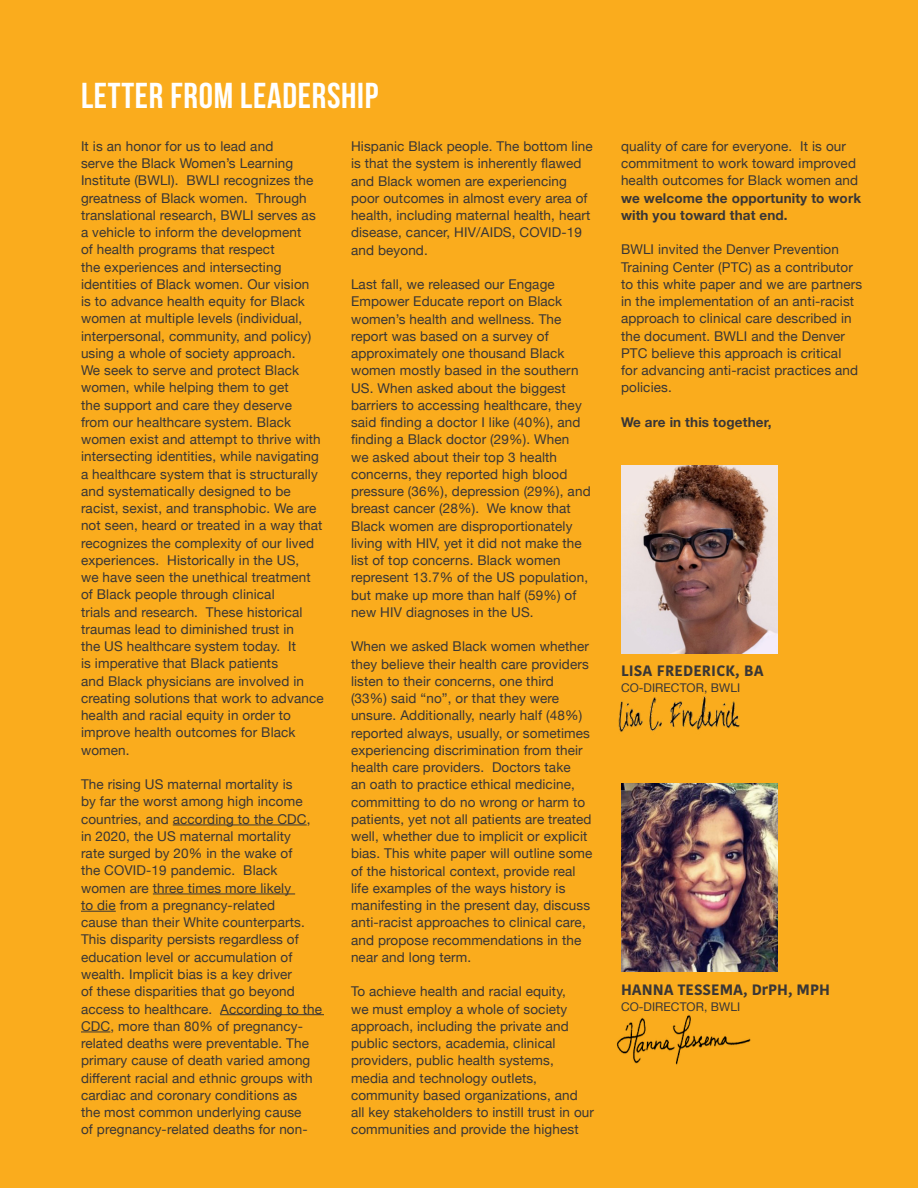
<style>
.page{position:relative;width:918px;height:1188px;background:#faac1d}
.page>*{position:absolute;margin:0;border:0;box-sizing:border-box;transform-origin:0 0}
.t1{font:700 36px "Bebas Neue";letter-spacing:.02em;color:#fff}
.t2{font:700 15px "Kohinoor Devanagari";color:#393636}
.t3{font:13.5px/17.2px "Helvetica Neue";letter-spacing:.01em;color:#393636}
.t4{font:700 13.5px/17.2px "Helvetica Neue";letter-spacing:.01em;color:#393636}
.t5{font:12px "Helvetica Neue";letter-spacing:.005em;color:#393636}
</style>
<div class="page">
<hr style="left:173px;top:825px;width:134px;height:1px;background:#393636">
<hr style="left:153px;top:894px;width:142px;height:1px;background:#393636">
<hr style="left:81px;top:911px;width:35px;height:1px;background:#393636">
<hr style="left:220px;top:1014px;width:104px;height:1px;background:#393636">
<svg style="left:81px;top:1032px;width:29px;height:1px"></svg>
<img style="left:621px;top:466px;width:157px;height:188px">
<img style="left:621px;top:784px;width:157px;height:188px">
<img style="left:618px;top:696px;width:122px;height:36px">
<img style="left:616px;top:1015px;width:135px;height:50px">
<h1 class="t1" style="left:81px;top:76px;width:299px">LETTER FROM LEADERSHIP</h1>
<p class="t3" style="left:81px;top:138px;width:244px">It is an honor for us to lead and<br>serve the Black Women’s Learning Institute (BWLI). BWLI recognizes the greatness of Black women. Through translational research, BWLI serves as a vehicle to inform the development<br>of health programs that respect<br>the experiences and intersecting identities of Black women. Our vision<br>is to advance health equity for Black women at multiple levels (individual, interpersonal, community, and policy) using a whole of society approach.<br>We seek to serve and protect Black women, while helping them to get<br>the support and care they deserve<br>from our healthcare system. Black women exist and attempt to thrive with intersecting identities, while navigating a healthcare system that is structurally and systematically designed to be racist, sexist, and transphobic. We are not seen, heard or treated in a way that recognizes the complexity of our lived experiences. Historically in the US,<br>we have seen the unethical treatment of Black people through clinical<br>trials and research. These historical traumas lead to diminished trust in<br>the US healthcare system today. It<br>is imperative that Black patients<br>and Black physicians are involved in creating solutions that work to advance health and racial equity in order to improve health outcomes for Black women.</p>
<p class="t3" style="left:81px;top:777px;width:243px">The rising US maternal mortality is<br>by far the worst among high income countries, and according to the CDC, in 2020, the US maternal mortality<br>rate surged by 20% in the wake of<br>the COVID-19 pandemic. Black women are three times more likely<br>to die from a pregnancy-related<br>cause than their White counterparts.<br>This disparity persists regardless of education level or accumulation of wealth. Implicit bias is a key driver<br>of these disparities that go beyond access to healthcare. According to the CDC, more than 80% of pregnancy&shy;related deaths were preventable. The primary cause of death varied among different racial and ethnic groups with cardiac and coronary conditions as<br>the most common underlying cause<br>of pregnancy-related deaths for non-</p>
<p class="t3" style="left:351px;top:138px;width:243px">Hispanic Black people. The bottom line is that the system is inherently flawed and Black women are experiencing poor outcomes in almost every area of health, including maternal health, heart disease, cancer, HIV/AIDS, COVID-19 and beyond.</p>
<p class="t3" style="left:351px;top:276px;width:241px">Last fall, we released our Engage Empower Educate report on Black women’s health and wellness. The report was based on a survey of approximately one thousand Black women mostly based in the southern US. When asked about the biggest barriers to accessing healthcare, they said finding a doctor I like (40%), and finding a Black doctor (29%). When<br>we asked about their top 3 health concerns, they reported high blood pressure (36%), depression (29%), and breast cancer (28%). We know that Black women are disproportionately living with HIV, yet it did not make the list of top concerns. Black women represent 13.7% of the US population, but make up more than half (59%) of new HIV diagnoses in the US.</p>
<p class="t3" style="left:351px;top:639px;width:243px">When we asked Black women whether they believe their health care providers listen to their concerns, one third (33%) said “no”, or that they were unsure. Additionally, nearly half (48%) reported always, usually, or sometimes experiencing discrimination from their health care providers. Doctors take<br>an oath to practice ethical medicine, committing to do no wrong or harm to patients, yet not all patients are treated well, whether due to implicit or explicit bias. This white paper will outline some of the historical context, provide real life examples of the ways history is manifesting in the present day, discuss anti-racist approaches to clinical care, and propose recommendations in the near and long term.</p>
<p class="t3" style="left:351px;top:984px;width:245px">To achieve health and racial equity,<br>we must employ a whole of society approach, including the private and public sectors, academia, clinical providers, public health systems, media and technology outlets, community based organizations, and all key stakeholders to instill trust in our communities and provide the highest</p>
<p class="t3" style="left:621px;top:138px;width:239px">quality of care for everyone. It is our commitment to work toward improved health outcomes for Black women and</p>
<p class="t4" style="left:621px;top:190px;width:242px">we welcome the opportunity to work with you toward that end.</p>
<p class="t3" style="left:621px;top:242px;width:243px">BWLI invited the Denver Prevention Training Center (PTC) as a contributor to this white paper and we are partners in the implementation of an anti-racist approach to clinical care described in the document. BWLI and the Denver PTC believe this approach is critical<br>for advancing anti-racist practices and policies.</p>
<p class="t4" style="left:621px;top:414px;width:152px">We are in this together,</p>
<p class="t2" style="left:621px;top:657px;width:144px">LISA FREDERICK, BA</p>
<p class="t5" style="left:621px;top:679px;width:121px">CO-DIRECTOR, BWLI</p>
<p class="t2" style="left:621px;top:976px;width:210px">HANNA TESSEMA, DrPH, MPH</p>
<p class="t5" style="left:621px;top:999px;width:121px">CO-DIRECTOR, BWLI</p>
</div>
